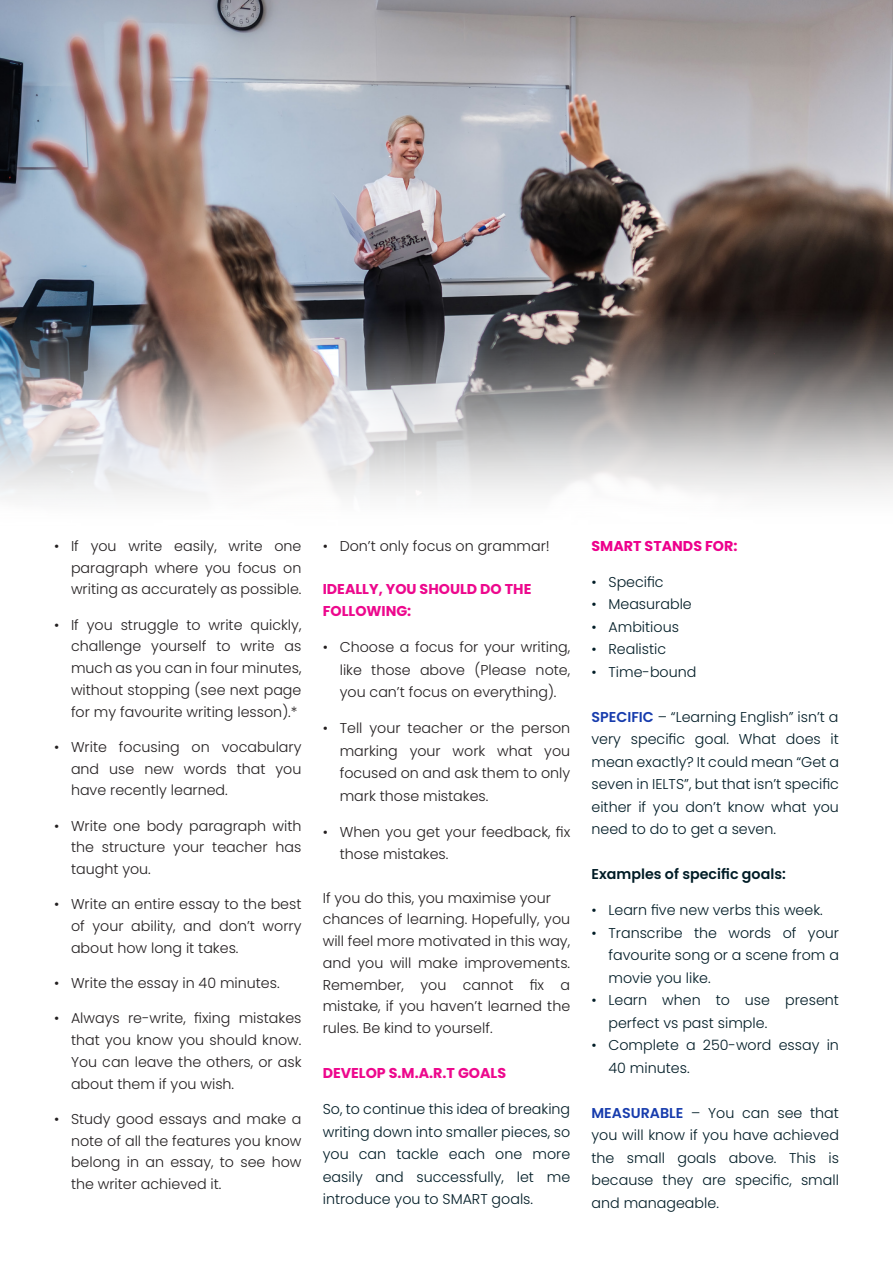
<style>
.page{position:relative;width:893px;height:1263px;background:#fff}
.page>*{position:absolute;margin:0;border:0;box-sizing:border-box;transform-origin:0 0}
.t1{font:300 14.25px/21.8px "Poppins";color:#231f20;text-align:justify}
.t2{font:300 14.25px/22.5px "Poppins";color:#001c26;text-align:justify}
.t3{font:700 14.25px/21.8px "Poppins";color:#ed088d}
.t4{font:600 14.25px "Poppins";color:#001c26}
.t5{font:700 14.25px "Poppins";color:#ed008c}
.s1{font-weight:600;color:#173cad}
</style>
<div class="page">
<img style="left:0;top:0;width:893px;height:498px">
<p class="t1" style="left:71px;top:535px;width:232px;text-indent:-17px">• If you write easily, write one paragraph where you focus on writing as accurately as possible.</p>
<p class="t1" style="left:71px;top:614px;width:232px;text-indent:-17px">• If you struggle to write quickly, challenge yourself to write as much as you can in four minutes, without stopping (see next page for my favourite writing lesson).*</p>
<p class="t1" style="left:71px;top:736px;width:232px;text-indent:-17px">• Write focusing on vocabulary and use new words that you have recently learned.</p>
<p class="t1" style="left:71px;top:815px;width:232px;text-indent:-17px">• Write one body paragraph with the structure your teacher has taught you.</p>
<p class="t1" style="left:71px;top:893px;width:232px;text-indent:-17px">• Write an entire essay to the best of your ability, and don’t worry about how long it takes.</p>
<p class="t1" style="left:54px;top:972px;width:227px">• Write the essay in 40 minutes.</p>
<p class="t1" style="left:71px;top:1007px;width:232px;text-indent:-17px">• Always re-write, fixing mistakes that you know you should know.<br>You can leave the others, or ask about them if you wish.</p>
<p class="t1" style="left:71px;top:1108px;width:232px;text-indent:-17px">• Study good essays and make a note of all the features you know belong in an essay, to see how the writer achieved it.</p>
<p class="t1" style="left:323px;top:535px;width:229px">• Don’t only focus on grammar!</p>
<p class="t3" style="left:323px;top:578px;width:210px">IDEALLY, YOU SHOULD DO THE<br>FOLLOWING:</p>
<p class="t1" style="left:340px;top:636px;width:232px;line-height:22.5px;text-indent:-17px">• Choose a focus for your writing, like those above (Please note, you can’t focus on everything).</p>
<p class="t1" style="left:340px;top:717px;width:232px;line-height:22.5px;text-indent:-17px">• Tell your teacher or the person marking your work what you focused on and ask them to only mark those mistakes.</p>
<p class="t1" style="left:340px;top:820px;width:232px;line-height:22.5px;text-indent:-17px">• When you get your feedback, fix those mistakes.</p>
<p class="t1" style="left:323px;top:887px;width:230px">If you do this, you maximise your</p>
<p class="t1" style="left:323px;top:908px;width:249px">chances of learning. Hopefully, you will feel more motivated in this way, and you will make improvements.<br>Remember, you cannot fix a mistake, if you haven’t learned the rules. Be kind to yourself.</p>
<p class="t3" style="left:323px;top:1062px;width:185px">DEVELOP S.M.A.R.T GOALS</p>
<p class="t2" style="left:323px;top:1098px;width:249px">So, to continue this idea of breaking</p>
<p class="t2" style="left:323px;top:1120px;width:249px">writing down into smaller pieces, so</p>
<p class="t2" style="left:323px;top:1143px;width:249px">you can tackle each one more easily and successfully, let me introduce you to SMART goals.</p>
<p class="t5" style="left:591px;top:537px;width:147px">SMART STANDS FOR:</p>
<p class="t2" style="left:591px;top:571px;width:74px">• Specific</p>
<p class="t2" style="left:591px;top:593px;width:102px">• Measurable</p>
<p class="t2" style="left:591px;top:616px;width:89px">• Ambitious</p>
<p class="t2" style="left:591px;top:638px;width:76px">• Realistic</p>
<p class="t2" style="left:591px;top:661px;width:106px">• Time-bound</p>
<p class="t2" style="left:591px;top:706px;width:249px"><span class="s1">SPECIFIC</span> – “Learning English” isn’t a</p>
<p class="t2" style="left:591px;top:728px;width:249px">very specific goal. What does it mean exactly? It could mean “Get a seven in IELTS”, but that isn’t specific either if you don’t know what you need to do to get a seven.</p>
<p class="t4" style="left:591px;top:866px;width:196px">Examples of specific goals:</p>
<p class="t2" style="left:591px;top:899px;width:233px">• Learn five new verbs this week.</p>
<p class="t2" style="left:608px;top:922px;width:232px;text-indent:-17px">• Transcribe the words of your favourite song or a scene from a movie you like.</p>
<p class="t2" style="left:608px;top:989px;width:232px;text-indent:-17px">• Learn when to use present perfect vs past simple.</p>
<p class="t2" style="left:608px;top:1034px;width:232px;text-indent:-17px">• Complete a 250-word essay in<br>40 minutes.</p>
<p class="t2" style="left:591px;top:1102px;width:249px"><span class="s1">MEASURABLE</span> – You can see that you will know if you have achieved the small goals above. This is because they are specific, small and manageable.</p>
</div>
